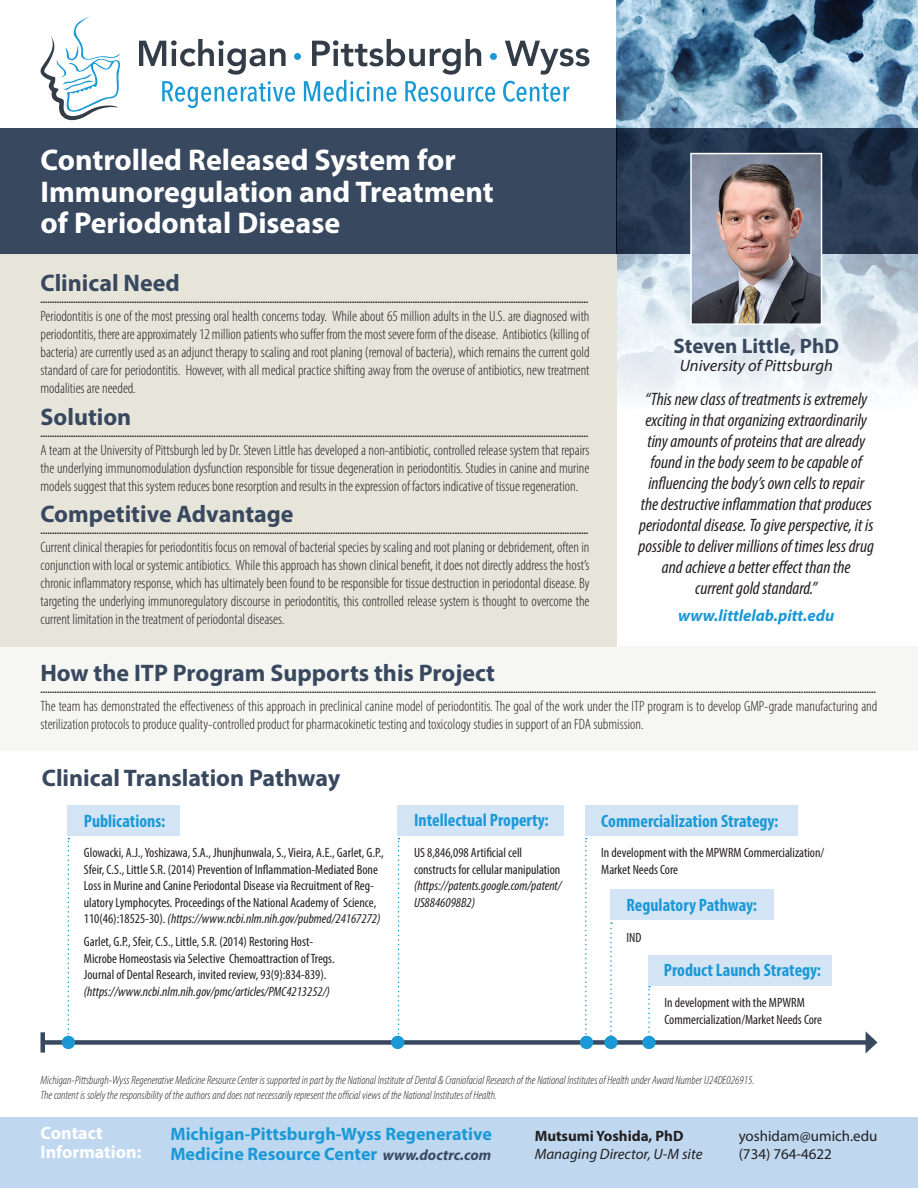
<style>
.page{position:relative;width:918px;height:1188px;background:#fff}
.page>*{position:absolute;margin:0;border:0;box-sizing:border-box;transform-origin:0 0}
.t1{font:700 30px/31.5px "Myriad Pro";color:#fff}
.t2{font:700 24px "Myriad Pro";color:#38485f}
.t3{font:700 21px "Myriad Pro";color:#38485f}
.t4{font:italic condensed 18px/21px "Myriad Pro";color:#231f20;text-align:center}
.t5{font:700 condensed 18px "Myriad Pro";color:#1b99d6}
.t6{font:700 18px/19.5px "Myriad Pro";color:#1b99d6}
.t7{font:700 18px/19.5px "Myriad Pro";color:#fff}
.t8{font:italic 16.5px "Myriad Pro";color:#231f20}
.t9{font:italic 700 16.5px "Myriad Pro";color:#1b99d6}
.t10{font:300 condensed 15px/18px "Myriad Pro";color:#231f20;text-align:justify}
.t11{font:15px/18px "Myriad Pro";color:#231f20}
.t12{font:italic 15px "Myriad Pro";color:#231f20}
.t13{font:700 15px "Myriad Pro";color:#231f20}
.t14{font:condensed 13.5px/16.5px "Myriad Pro";color:#231f20}
.t15{font:italic condensed 13.5px/16.5px "Myriad Pro";color:#231f20}
.t16{font:italic 300 condensed 12px/15px "Myriad Pro";color:#231f20}
.t17{font:700 9px "Myriad Pro";color:#231f20}
.s1{font-style:italic}
.s2{font-style:italic;font-size:15px;color:#38485f}
</style>
<div class="page">
<div style="left:0;top:646px;width:918px;height:105px;background:#f6f7f3"></div>
<img style="left:617px;top:0;width:301px;height:398px">
<div style="left:0;top:254px;width:616px;height:392px;background:#e7e4da"></div>
<svg style="left:616px;top:128px;width:302px;height:126px;background:#24364e"></svg>
<div style="left:0;top:128px;width:616px;height:126px;background:#38485f"></div>
<svg style="left:139px;top:39px;width:147px;height:36px"></svg>
<svg style="left:505px;top:41px;width:84px;height:34px"></svg>
<svg style="left:162px;top:81px;width:133px;height:27px"></svg>
<svg style="left:304px;top:39px;width:191px;height:63px"></svg>
<svg style="left:503px;top:81px;width:66px;height:21px"></svg>
<div style="left:294px;top:53px;width:7px;height:7px;background:#1999d6;border-radius:50%"></div>
<div style="left:490px;top:53px;width:7px;height:7px;background:#1999d6;border-radius:50%"></div>
<svg style="left:40px;top:16px;width:81px;height:104px"></svg>
<img style="left:693px;top:156px;width:126px;height:166px">
<div style="left:690px;top:153px;width:132px;height:172px;border:2px solid #fff"></div>
<div style="left:43px;top:1040px;width:827px;height:5px;background:#38485f"></div>
<div style="left:40px;top:1032px;width:5px;height:21px;background:#38485f"></div>
<svg style="left:866px;top:1032px;width:12px;height:21px"></svg>
<svg style="left:68px;top:838px;width:1px;height:198px"></svg>
<svg style="left:398px;top:838px;width:2px;height:198px"></svg>
<svg style="left:585px;top:838px;width:2px;height:198px"></svg>
<svg style="left:648px;top:986px;width:2px;height:50px"></svg>
<svg style="left:610px;top:922px;width:2px;height:114px"></svg>
<div style="left:68px;top:805px;width:112px;height:31px;background:#d3e4f5"></div>
<div style="left:398px;top:805px;width:166px;height:31px;background:#d3e4f5"></div>
<div style="left:585px;top:805px;width:212px;height:31px;background:#d3e4f5"></div>
<div style="left:648px;top:955px;width:183px;height:31px;background:#d3e4f5"></div>
<div style="left:610px;top:890px;width:163px;height:30px;background:#d3e4f5"></div>
<div style="left:62px;top:1036px;width:13px;height:13px;background:#1b99d6;border-radius:50%"></div>
<div style="left:391px;top:1036px;width:13px;height:13px;background:#1b99d6;border-radius:50%"></div>
<div style="left:580px;top:1036px;width:13px;height:13px;background:#1b99d6;border-radius:50%"></div>
<div style="left:604px;top:1036px;width:14px;height:13px;background:#1b99d6;border-radius:50%"></div>
<div style="left:642px;top:1036px;width:14px;height:13px;background:#1b99d6;border-radius:50%"></div>
<div style="left:0;top:1117px;width:918px;height:71px;background:#bfd8f0"></div>
<h1 class="t1" style="left:40px;top:143px;width:455px">Controlled Released System for<br>Immunoregulation and Treatment of Periodontal Disease</h1>
<h2 class="t2" style="left:40px;top:268px;width:141px">Clinical Need</h2>
<p class="t17" style="left:40px;top:294px;width:549px">..........................................................................................................................................................................................................................................</p>
<p class="t10" style="left:40px;top:307px;width:551px">Periodontitis is one of the most pressing oral health concerns today. While about 65 million adults in the U.S. are diagnosed with periodontitis, there are approximately 12 million patients who suffer from the most severe form of the disease. Antibiotics (killing of bacteria) are currently used as an adjunct therapy to scaling and root planing (removal of bacteria), which remains the current gold standard of care for periodontitis. However, with all medical practice shifting away from the overuse of antibiotics, new treatment modalities are needed.</p>
<h2 class="t2" style="left:40px;top:401px;width:92px">Solution</h2>
<p class="t17" style="left:40px;top:428px;width:549px">..........................................................................................................................................................................................................................................</p>
<p class="t10" style="left:40px;top:441px;width:550px">A team at the University of Pittsburgh led by Dr. Steven Little has developed a non-antibiotic, controlled release system that repairs the underlying immunomodulation dysfunction responsible for tissue degeneration in periodontitis. Studies in canine and murine models suggest that this system reduces bone resorption and results in the expression of factors indicative of tissue regeneration.</p>
<h2 class="t2" style="left:40px;top:499px;width:255px">Competitive Advantage</h2>
<p class="t17" style="left:40px;top:525px;width:549px">..........................................................................................................................................................................................................................................</p>
<p class="t10" style="left:40px;top:538px;width:551px">Current clinical therapies for periodontitis focus on removal of bacterial species by scaling and root planing or debridement, often in conjunction with local or systemic antibiotics. While this approach has shown clinical benefit, it does not directly address the host’s chronic inflammatory response, which has ultimately been found to be responsible for tissue destruction in periodontal disease. By targeting the underlying immunoregulatory discourse in periodontitis, this controlled release system is thought to overcome the current limitation in the treatment of periodontal diseases.</p>
<h3 class="t3" style="left:674px;top:332px;width:167px">Steven Little, PhD</h3>
<p class="t8" style="left:680px;top:355px;width:155px">University of Pittsburgh</p>
<p class="t4" style="left:639px;top:389px;width:237px">“This new class of treatments is extremely exciting in that organizing extraordinarily tiny amounts of proteins that are already found in the body seem to be capable of influencing the body’s own cells to repair the destructive inflammation that produces periodontal disease. To give perspective, it is possible to deliver millions of times less drug and achieve a better effect than the<br>current gold standard.”</p>
<p class="t9" style="left:678px;top:605px;width:158px">www.littlelab.pitt.edu</p>
<h2 class="t2" style="left:40px;top:657px;width:456px">How the ITP Program Supports this Project</h2>
<p class="t17" style="left:40px;top:684px;width:837px">.....................................................................................................................................................................................................................................................................................................................................................................</p>
<p class="t10" style="left:40px;top:697px;width:838px">The team has demonstrated the effectiveness of this approach in preclinical canine model of periodontitis. The goal of the work under the ITP program is to develop GMP-grade manufacturing and sterilization protocols to produce quality-controlled product for pharmacokinetic testing and toxicology studies in support of an FDA submission.</p>
<h2 class="t2" style="left:42px;top:763px;width:300px">Clinical Translation Pathway</h2>
<p class="t5" style="left:84px;top:809px;width:83px">Publications:</p>
<p class="t5" style="left:414px;top:809px;width:136px">Intellectual Property:</p>
<p class="t5" style="left:601px;top:809px;width:179px">Commercialization Strategy:</p>
<p class="t14" style="left:84px;top:844px;width:302px">Glowacki, A.J., Yoshizawa, S.A., Jhunjhunwala, S., Vieira, A.E., Garlet, G.P., Sfeir, C.S., Little S.R. (2014) Prevention of Inflammation-Mediated Bone Loss in Murine and Canine Periodontal Disease via Recruitment of Reg&shy;ulatory Lymphocytes. Proceedings of the National Academy of Science, 110(46):18525-30). <span class="s1">(https://www.ncbi.nlm.nih.gov/pubmed/24167272)</span></p>
<p class="t14" style="left:84px;top:934px;width:252px">Garlet, G.P., Sfeir, C.S., Little, S.R. (2014) Restoring Host-<br>Microbe Homeostasis via Selective Chemoattraction of Tregs.<br>Journal of Dental Research, invited review, 93(9):834-839).</p>
<p class="t15" style="left:84px;top:983px;width:248px">(https://www.ncbi.nlm.nih.gov/pmc/articles/PMC4213252/)</p>
<p class="t14" style="left:414px;top:844px;width:148px">US 8,846,098 Artificial cell constructs for cellular manipulation</p>
<p class="t15" style="left:414px;top:877px;width:149px">(https://patents.google.com/patent/<br>US8846098B2)</p>
<p class="t14" style="left:601px;top:844px;width:225px">In development with the MPWRM Commercialization/<br>Market Needs Core</p>
<p class="t5" style="left:626px;top:894px;width:132px">Regulatory Pathway:</p>
<p class="t14" style="left:626px;top:929px;width:16px">IND</p>
<p class="t5" style="left:664px;top:959px;width:159px">Product Launch Strategy:</p>
<p class="t14" style="left:665px;top:994px;width:159px">In development with the MPWRM<br>Commercialization/Market Needs Core</p>
<p class="t16" style="left:40px;top:1072px;width:715px">Michigan-Pittsburgh-Wyss Regenerative Medicine Resource Center is supported in part by the National Institute of Dental &amp; Craniofacial Research of the National Institutes of Health under Award Number U24DE026915.<br>The content is solely the responsibility of the authors and does not necessarily represent the official views of the National Institutes of Health.</p>
<p class="t7" style="left:40px;top:1122px;width:102px">Contact<br>Information:</p>
<p class="t6" style="left:170px;top:1124px;width:323px">Michigan-Pittsburgh-Wyss Regenerative<br>Medicine Resource Center <span class="s2">www.doctrc.com</span></p>
<p class="t13" style="left:535px;top:1126px;width:150px">Mutsumi Yoshida, PhD</p>
<p class="t12" style="left:535px;top:1145px;width:169px">Managing Director, U-M site</p>
<p class="t11" style="left:739px;top:1127px;width:140px">yoshidam@umich.edu (734) 764-4622</p>
</div>
